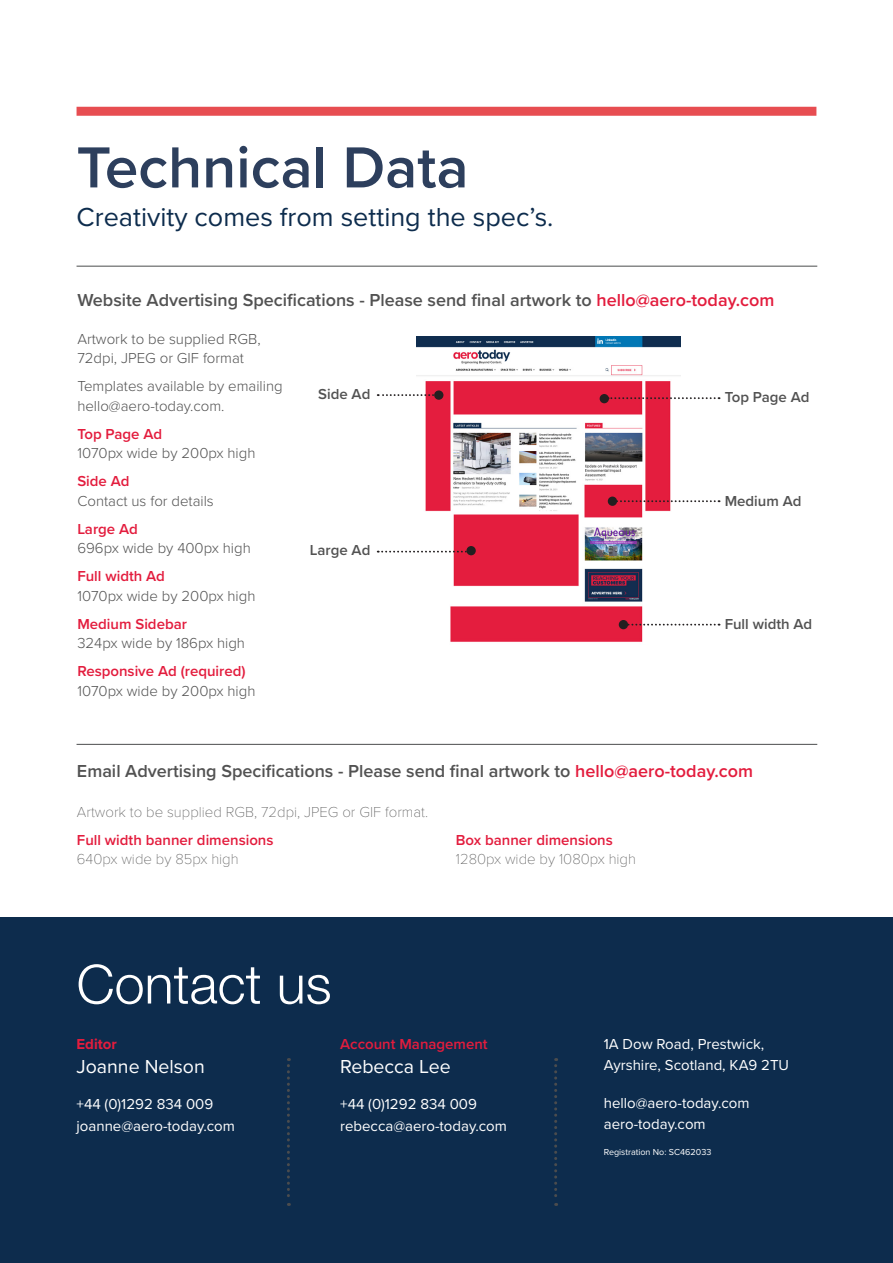
<style>
.page{position:relative;width:893px;height:1263px;background:#fff}
.page>*{position:absolute;margin:0;border:0;box-sizing:border-box;transform-origin:0 0}
.t1{font:600 60px "Proxima Nova";color:#2d3f5d}
.t2{font:300 54px "Helvetica Neue LT Std";color:#fff}
.t3{font:27px "Proxima Nova";color:#0d2c4d}
.t4{font:19.5px "Proxima Nova";color:#fff}
.t5{font:600 18px "Proxima Nova";color:#525252}
.t6{font:300 15px/19.5px "Proxima Nova";color:#525252}
.t7{font:15px/22.5px "Proxima Nova";color:#fff}
.t8{font:600 15px/19.5px "Proxima Nova";color:#e31c3d}
.t9{font:100 15px/19.5px "Proxima Nova T";color:#525252}
.t10{font:600 15px "Proxima Nova";color:#525252}
.t11{font:700 15px "Proxima Nova";color:#e31c3d}
.t12{font:9px "Proxima Nova";color:#fff}
.s1{color:#e31c3d}
.s2{font-family:"Proxima Nova T";font-weight:100;color:#525252}
.s3{font-family:"Proxima Nova";font-weight:600;color:#e31c3d}
</style>
<div class="page">
<div style="left:0;top:918px;width:893px;height:345px;background:#0d2c4d"></div>
<svg style="left:287px;top:1058px;width:3px;height:148px"></svg>
<svg style="left:554px;top:1058px;width:3px;height:148px"></svg>
<img style="left:417px;top:336px;width:263px;height:306px">
<div style="left:77px;top:107px;width:739px;height:9px;background:#e74d51"></div>
<hr style="left:77px;top:266px;width:740px;height:1px;background:#4b4c4d">
<hr style="left:77px;top:744px;width:740px;height:1px;background:#4b4c4d">
<svg style="left:378px;top:394px;width:56px;height:2px"></svg>
<svg style="left:628px;top:624px;width:92px;height:2px"></svg>
<svg style="left:378px;top:551px;width:89px;height:2px"></svg>
<svg style="left:609px;top:397px;width:111px;height:2px"></svg>
<div style="left:600px;top:394px;width:9px;height:9px;background:#231f20;border-radius:50%"></div>
<div style="left:466px;top:546px;width:10px;height:9px;background:#231f20;border-radius:50%"></div>
<div style="left:619px;top:620px;width:9px;height:9px;background:#231f20;border-radius:50%"></div>
<div style="left:434px;top:390px;width:9px;height:10px;background:#231f20;border-radius:50%"></div>
<svg style="left:617px;top:500px;width:103px;height:2px"></svg>
<div style="left:608px;top:497px;width:9px;height:9px;background:#231f20;border-radius:50%"></div>
<p class="t1" style="left:77px;top:123px;width:394px">Technical Data</p>
<p class="t3" style="left:77px;top:197px;width:478px">Creativity comes from setting the spec’s.</p>
<p class="t5" style="left:77px;top:286px;width:698px">Website Advertising Specifications - Please send final artwork to <span class="s1">hello@aero-today.com</span></p>
<p class="t6" style="left:77px;top:328px;width:185px">Artwork to be supplied RGB,<br>72dpi, JPEG or GIF format</p>
<p class="t6" style="left:77px;top:375px;width:207px">Templates available by emailing hello@aero-today.com.</p>
<p class="t8" style="left:77px;top:423px;width:86px">Top Page Ad</p>
<p class="t6" style="left:77px;top:442px;width:180px">1070px wide by 200px high</p>
<p class="t8" style="left:77px;top:471px;width:54px">Side Ad</p>
<p class="t6" style="left:77px;top:490px;width:138px">Contact us for details</p>
<p class="t8" style="left:77px;top:518px;width:62px">Large Ad</p>
<p class="t6" style="left:77px;top:537px;width:175px">696px wide by 400px high</p>
<p class="t8" style="left:77px;top:566px;width:89px">Full width Ad</p>
<p class="t6" style="left:77px;top:585px;width:180px">1070px wide by 200px high</p>
<p class="t8" style="left:77px;top:613px;width:111px">Medium Sidebar</p>
<p class="t6" style="left:77px;top:632px;width:169px">324px wide by 186px high</p>
<p class="t8" style="left:77px;top:661px;width:170px">Responsive Ad (required)</p>
<p class="t6" style="left:77px;top:680px;width:180px">1070px wide by 200px high</p>
<p class="t10" style="left:318px;top:383px;width:54px">Side Ad</p>
<p class="t10" style="left:310px;top:539px;width:62px">Large Ad</p>
<p class="t10" style="left:725px;top:386px;width:86px">Top Page Ad</p>
<p class="t10" style="left:725px;top:490px;width:78px">Medium Ad</p>
<p class="t10" style="left:725px;top:613px;width:89px">Full width Ad</p>
<p class="t5" style="left:77px;top:757px;width:677px">Email Advertising Specifications - Please send final artwork to <span class="s1">hello@aero-today.com</span></p>
<p class="t9" style="left:77px;top:801px;width:353px">Artwork to be supplied RGB, 72dpi, JPEG or GIF format.</p>
<p class="t8" style="left:77px;top:830px;width:198px">Full width banner dimensions<br><span class="s2">640px wide by 85px high</span></p>
<p class="t9" style="left:456px;top:829px;width:182px"><span class="s3">Box banner dimensions<br></span>1280px wide by 1080px high</p>
<p class="t2" style="left:77px;top:951px;width:257px">Contact us</p>
<p class="t11" style="left:77px;top:1033px;width:42px">Editor</p>
<p class="t4" style="left:77px;top:1052px;width:130px">Joanne Nelson</p>
<p class="t7" style="left:77px;top:1091px;width:160px">+44 (0)1292 834 009 joanne@aero-today.com</p>
<p class="t8" style="left:340px;top:1034px;width:149px">Account Management</p>
<p class="t4" style="left:340px;top:1052px;width:112px">Rebecca Lee</p>
<p class="t7" style="left:340px;top:1091px;width:168px">+44 (0)1292 834 009 rebecca@aero-today.com</p>
<p class="t7" style="left:604px;top:1033px;width:187px;line-height:21px">1A Dow Road, Prestwick,<br>Ayrshire, Scotland, KA9 2TU</p>
<p class="t7" style="left:604px;top:1092px;width:147px;line-height:21px">hello@aero-today.com aero-today.com</p>
<p class="t12" style="left:604px;top:1145px;width:109px">Registration No: SC462033</p>
</div>
